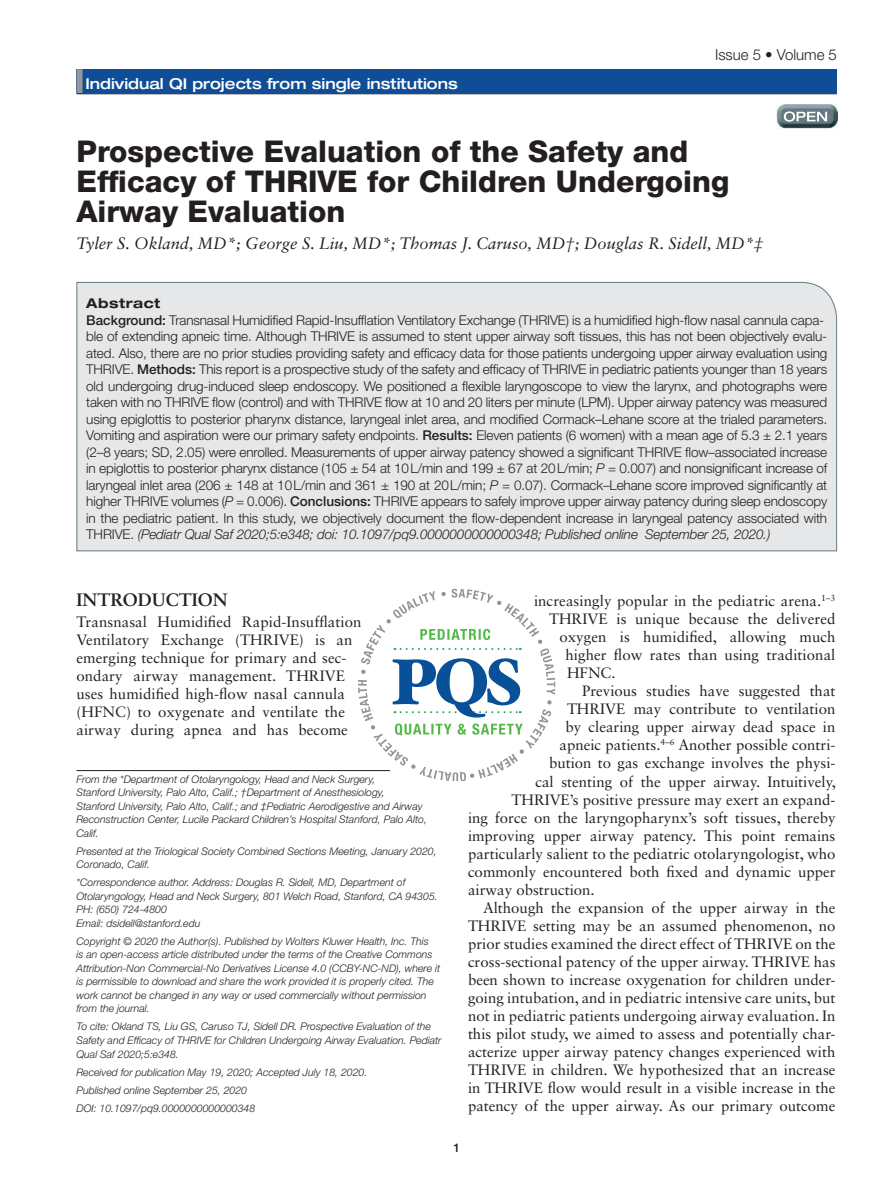
<style>
.page{position:relative;width:891px;height:1188px;background:#fff}
.page>*{position:absolute;margin:0;border:0;box-sizing:border-box;transform-origin:0 0}
.t1{font:800 30px/30px "Helvetica Neue LT Std";color:#231f20}
.t2{font:700 18px "Sabon LT Std";color:#231f20}
.t3{font:italic 16.5px "Sabon LT Std";color:#231f20}
.t4{font:15px/18px "Sabon LT Std";color:#231f20}
.t5{font:500 expanded 15px "Helvetica Neue LT Std";color:#fff}
.t6{font:300 15px "Helvetica Neue LT Std";color:#231f20}
.t7{font:300 13.5px/16.5px "Helvetica Neue LT Std";letter-spacing:-.01em;color:#231f20}
.t8{font:500 12px "Helvetica Neue LT Std";color:#231f20}
.t9{font:italic 300 10.5px/13.5px "Helvetica Neue LT Std";color:#231f20}
.s1{font-weight:700;font-stretch:expanded}
.s2{font-weight:500}
.s3{font-style:italic}
</style>
<div class="page">
<img style="left:776px;top:104px;width:61px;height:25px">
<svg style="left:784px;top:111px;width:43px;height:11px"></svg>
<div style="left:76px;top:282px;width:761px;height:270px;background:#e6e7e9"></div>
<hr style="left:76px;top:770px;width:314px;height:1px;background:#231f20">
<svg style="left:358px;top:589px;width:197px;height:192px"></svg>
<div style="left:76px;top:69px;width:761px;height:24px;background:#0f4d96"></div>
<div style="left:76px;top:69px;width:6px;height:24px;background:#95979a"></div>
<hr style="left:76px;top:93px;width:761px;height:1px;background:#231f20">
<p class="t5" style="left:86px;top:74px;width:374px">Individual QI projects from single institutions</p>
<p class="t6" style="left:715px;top:46px;width:123px">Issue 5 • Volume 5</p>
<h1 class="t1" style="left:76px;top:136px;width:654px">Prospective Evaluation of the Safety and<br>Efficacy of THRIVE for Children Undergoing<br>Airway Evaluation</h1>
<p class="t3" style="left:76px;top:234px;width:688px">Tyler S. Okland, MD*; George S. Liu, MD*; Thomas J. Caruso, MD†; Douglas R. Sidell, MD*‡</p>
<p class="t7" style="left:86px;top:295px;width:743px"><span class="s1">Abstract<br></span><span class="s2">Background:</span> Transnasal Humidified Rapid-Insufflation Ventilatory Exchange (THRIVE) is a humidified high-flow nasal cannula capa&shy;ble of extending apneic time. Although THRIVE is assumed to stent upper airway soft tissues, this has not been objectively evalu&shy;ated. Also, there are no prior studies providing safety and efficacy data for those patients undergoing upper airway evaluation using THRIVE. <span class="s2">Methods:</span> This report is a prospective study of the safety and efficacy of THRIVE in pediatric patients younger than 18 years old undergoing drug-induced sleep endoscopy. We positioned a flexible laryngoscope to view the larynx, and photographs were taken with no THRIVE flow (control) and with THRIVE flow at 10 and 20 liters per minute (LPM). Upper airway patency was measured using epiglottis to posterior pharynx distance, laryngeal inlet area, and modified Cormack–Lehane score at the trialed parameters.<br>Vomiting and aspiration were our primary safety endpoints. <span class="s2">Results:</span> Eleven patients (6 women) with a mean age of 5.3 ± 2.1 years (2–8 years; SD, 2.05) were enrolled. Measurements of upper airway patency showed a significant THRIVE flow–associated increase in epiglottis to posterior pharynx distance (105 ± 54 at 10L/min and 199 ± 67 at 20L/min; <span class="s3">P</span> = 0.007) and nonsignificant increase of laryngeal inlet area (206 ± 148 at 10L/min and 361 ± 190 at 20L/min; <span class="s3">P</span> = 0.07). Cormack–Lehane score improved significantly at higher THRIVE volumes (<span class="s3">P</span> = 0.006). <span class="s2">Conclusions:</span> THRIVE appears to safely improve upper airway patency during sleep endoscopy in the pediatric patient. In this study, we objectively document the flow-dependent increase in laryngeal patency associated with THRIVE. <span class="s3">(Pediatr Qual Saf 2020;5:e348; doi: 10.1097/pq9.0000000000000348; Published online September 25, 2020.)</span></p>
<h2 class="t2" style="left:76px;top:589px;width:153px">INTRODUCTION</h2>
<p class="t4" style="left:76px;top:613px;width:287px">Transnasal Humidified Rapid-Insufflation Ventilatory Exchange (THRIVE) is an emerging technique for primary and sec&shy;ondary airway management. THRIVE uses humidified high-flow nasal cannula (HFNC) to oxygenate and ventilate the airway during apnea and has become</p>
<p class="t9" style="left:76px;top:772px;width:352px">From the *Department of Otolaryngology, Head and Neck Surgery,<br>Stanford University, Palo Alto, Calif.; †Department of Anesthesiology,<br>Stanford University, Palo Alto, Calif.; and ‡Pediatric Aerodigestive and Airway Reconstruction Center, Lucile Packard Children’s Hospital Stanford, Palo Alto, Calif.</p>
<p class="t9" style="left:76px;top:844px;width:362px">Presented at the Triological Society Combined Sections Meeting, January 2020,<br>Coronado, Calif.</p>
<p class="t9" style="left:76px;top:876px;width:363px">*Correspondence author. Address: Douglas R. Sidell, MD, Department of Otolaryngology, Head and Neck Surgery, 801 Welch Road, Stanford, CA 94305.<br>PH: (650) 724-4800<br>Email: dsidell@stanford.edu</p>
<p class="t9" style="left:76px;top:934px;width:365px">Copyright © 2020 the Author(s). Published by Wolters Kluwer Health, Inc. This<br>is an open-access article distributed under the terms of the Creative Commons Attribution-Non Commercial-No Derivatives License 4.0 (CCBY-NC-ND), where it is permissible to download and share the work provided it is properly cited. The work cannot be changed in any way or used commercially without permission from the journal.</p>
<p class="t9" style="left:76px;top:1020px;width:367px">To cite: Okland TS, Liu GS, Caruso TJ, Sidell DR. Prospective Evaluation of the<br>Safety and Efficacy of THRIVE for Children Undergoing Airway Evaluation. Pediatr<br>Qual Saf 2020;5:e348.</p>
<p class="t9" style="left:76px;top:1063px;width:292px;line-height:18px">Received for publication May 19, 2020; Accepted July 18, 2020.<br>Published online September 25, 2020<br>DOI: 10.1097/pq9.0000000000000348</p>
<p class="t4" style="left:534px;top:592px;width:303px">increasingly popular in the pediatric arena.<sup>1–3</sup></p>
<p class="t4" style="left:549px;top:610px;width:288px">THRIVE is unique because the delivered</p>
<p class="t4" style="left:560px;top:628px;width:278px">oxygen is humidified, allowing much</p>
<p class="t4" style="left:566px;top:646px;width:271px">higher flow rates than using traditional</p>
<p class="t4" style="left:567px;top:664px;width:50px">HFNC.</p>
<p class="t4" style="left:582px;top:682px;width:255px">Previous studies have suggested that</p>
<p class="t4" style="left:567px;top:700px;width:270px">THRIVE may contribute to ventilation</p>
<p class="t4" style="left:566px;top:718px;width:271px">by clearing upper airway dead space in</p>
<p class="t4" style="left:560px;top:736px;width:278px">apneic patients.<sup>4–6</sup> Another possible contri-</p>
<p class="t4" style="left:549px;top:754px;width:288px">bution to gas exchange involves the physi-</p>
<p class="t4" style="left:536px;top:772px;width:302px">cal stenting of the upper airway. Intuitively,</p>
<p class="t4" style="left:512px;top:790px;width:325px">THRIVE’s positive pressure may exert an expand-</p>
<p class="t4" style="left:468px;top:808px;width:369px">ing force on the laryngopharynx’s soft tissues, thereby</p>
<p class="t4" style="left:468px;top:826px;width:369px">improving upper airway patency. This point remains</p>
<p class="t4" style="left:468px;top:844px;width:369px">particularly salient to the pediatric otolaryngologist, who</p>
<p class="t4" style="left:468px;top:862px;width:369px">commonly encountered both fixed and dynamic upper</p>
<p class="t4" style="left:468px;top:880px;width:128px">airway obstruction.</p>
<p class="t4" style="left:483px;top:898px;width:354px">Although the expansion of the upper airway in the</p>
<p class="t4" style="left:468px;top:916px;width:369px">THRIVE setting may be an assumed phenomenon, no</p>
<p class="t4" style="left:468px;top:935px;width:369px">prior studies examined the direct effect of THRIVE on the</p>
<p class="t4" style="left:468px;top:953px;width:369px">cross-sectional patency of the upper airway. THRIVE has</p>
<p class="t4" style="left:468px;top:971px;width:369px">been shown to increase oxygenation for children under-</p>
<p class="t4" style="left:468px;top:989px;width:369px">going intubation, and in pediatric intensive care units, but</p>
<p class="t4" style="left:468px;top:1007px;width:369px">not in pediatric patients undergoing airway evaluation. In</p>
<p class="t4" style="left:468px;top:1025px;width:369px">this pilot study, we aimed to assess and potentially char-</p>
<p class="t4" style="left:468px;top:1043px;width:369px">acterize upper airway patency changes experienced with</p>
<p class="t4" style="left:468px;top:1061px;width:369px">THRIVE in children. We hypothesized that an increase</p>
<p class="t4" style="left:468px;top:1079px;width:369px">in THRIVE flow would result in a visible increase in the</p>
<p class="t4" style="left:468px;top:1097px;width:369px">patency of the upper airway. As our primary outcome</p>
<p class="t8" style="left:453px;top:1140px;width:8px">1</p>
</div>
